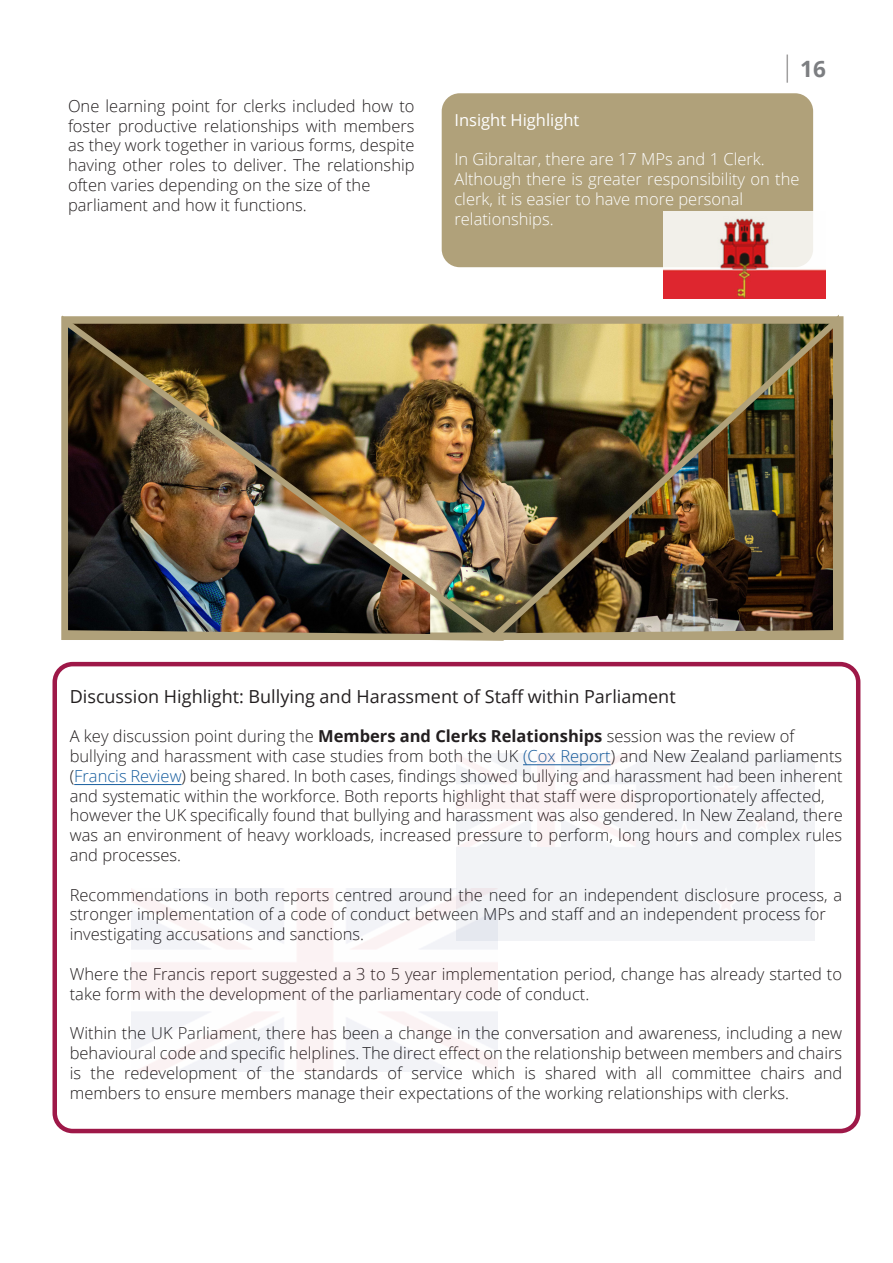
<style>
.page{position:relative;width:893px;height:1263px;background:#fff}
.page>*{position:absolute;margin:0;border:0;box-sizing:border-box;transform-origin:0 0}
.t1{font:700 22.5px "Open Sans";color:#7c7e81}
.t2{font:18px "Open Sans";color:#231f20}
.t3{font:300 16.5px/19.8px "Open Sans";color:#231f20}
.t4{font:300 16.5px/19.8px "Open Sans";color:#fff}
.t5{font:16.5px "Open Sans";color:#fff}
.s1{font-weight:700}
.s2{color:#175d9e}
</style>
<div class="page">
<div style="left:442px;top:93px;width:371px;height:174px;background:#b0a17a;border-radius:18px"></div>
<img style="left:663px;top:212px;width:162px;height:86px">
<div style="left:52px;top:662px;width:808px;height:471px;border:4px solid #9e1848;border-radius:18px"></div>
<img style="left:61px;top:315px;width:418px;height:326px">
<img style="left:479px;top:314px;width:365px;height:327px">
<hr style="left:786px;top:55px;width:2px;height:28px;background:#231f20">
<hr style="left:523px;top:764px;width:88px;height:1px;background:#175d9e">
<hr style="left:74px;top:784px;width:108px;height:1px;background:#175d9e">
<p class="t3" style="left:68px;top:96px;width:348px;text-align:justify">One learning point for clerks included how to foster productive relationships with members as they work together in various forms, despite having other roles to deliver. The relationship often varies depending on the size of the</p>
<p class="t3" style="left:68px;top:195px;width:240px">parliament and how it functions.</p>
<p class="t1" style="left:800px;top:53px;width:27px">16</p>
<p class="t5" style="left:454px;top:108px;width:126px">Insight Highlight</p>
<p class="t4" style="left:454px;top:149px;width:312px">In Gibraltar, there are 17 MPs and 1 Clerk.</p>
<p class="t4" style="left:454px;top:169px;width:347px">Although there is greater responsibility on the clerk, it is easier to have more personal</p>
<p class="t4" style="left:454px;top:208px;width:101px">relationships.</p>
<p class="t2" style="left:70px;top:684px;width:607px">Discussion Highlight: Bullying and Harassment of Staff within Parliament</p>
<p class="t3" style="left:70px;top:726px;width:774px">A key discussion point during the <span class="s1">Members and Clerks Relationships</span> session was the review of bullying and harassment with case studies from both the UK <span class="s2">(Cox Report</span>) and New Zealand parliaments (<span class="s2">Francis Review</span>) being shared. In both cases, findings showed bullying and harassment had been inherent and systematic within the workforce. Both reports highlight that staff were disproportionately affected, however the UK specifically found that bullying and harassment was also gendered. In New Zealand, there was an environment of heavy workloads, increased pressure to perform, long hours and complex rules and processes.</p>
<p class="t3" style="left:70px;top:884px;width:774px">Recommendations in both reports centred around the need for an independent disclosure process, a stronger implementation of a code of conduct between MPs and staff and an independent process for investigating accusations and sanctions.</p>
<p class="t3" style="left:70px;top:963px;width:774px">Where the Francis report suggested a 3 to 5 year implementation period, change has already started to take form with the development of the parliamentary code of conduct.</p>
<p class="t3" style="left:70px;top:1023px;width:774px;text-align:justify">Within the UK Parliament, there has been a change in the conversation and awareness, including a new behavioural code and specific helplines. The direct effect on the relationship between members and chairs is the redevelopment of the standards of service which is shared with all committee chairs and members to ensure members manage their expectations of the working relationships with clerks.</p>
</div>
